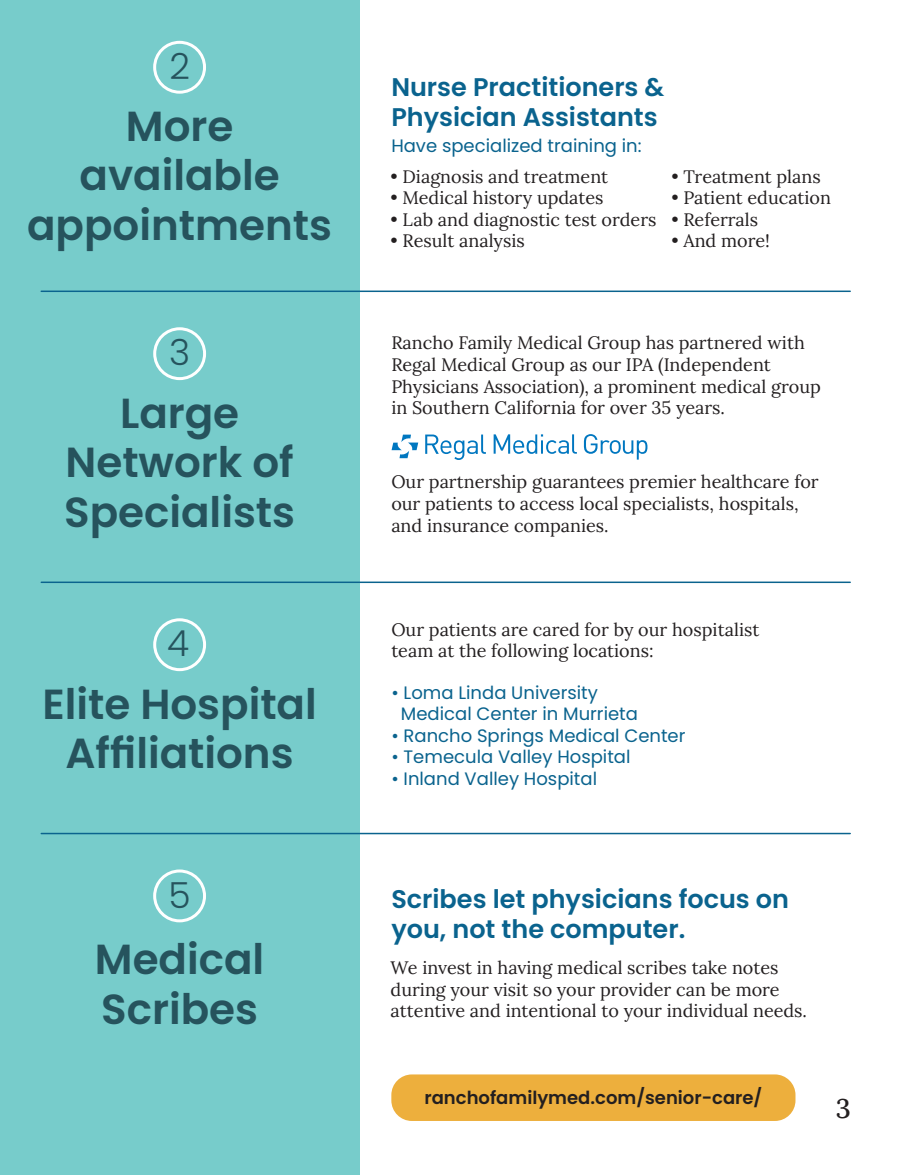
<style>
.page{position:relative;width:905px;height:1175px;background:#fff}
.page>*{position:absolute;margin:0;border:0;box-sizing:border-box;transform-origin:0 0}
.t1{font:600 42px/49.5px "Poppins";color:#26535d;text-align:center}
.t2{font:300 36px "Poppins";color:#26535d}
.t3{font:500 27px "Lora";color:#231f20}
.t4{font:600 25.5px/30.6px "Poppins";color:#0a638e}
.t5{font:18px/21.6px "Lora";color:#231f20}
.t6{font:18px "Poppins";color:#0a638e}
.t7{font:600 18px "Poppins";color:#231f20}
</style>
<div class="page">
<div style="left:0;top:0;width:359px;height:1174px;background:#77cccb"></div>
<div style="left:391px;top:1074px;width:404px;height:46px;background:#edaf3d;border-radius:21px"></div>
<svg style="left:391px;top:434px;width:256px;height:26px"></svg>
<div style="left:153px;top:41px;width:53px;height:53px;border:3px solid #fff;border-radius:50%"></div>
<div style="left:153px;top:327px;width:53px;height:53px;border:3px solid #fff;border-radius:50%"></div>
<div style="left:153px;top:618px;width:53px;height:53px;border:3px solid #fff;border-radius:50%"></div>
<div style="left:153px;top:869px;width:53px;height:53px;border:3px solid #fff;border-radius:50%"></div>
<hr style="left:41px;top:832px;width:809px;height:2px;background:#0a638e">
<hr style="left:41px;top:581px;width:809px;height:2px;background:#0a638e">
<hr style="left:41px;top:290px;width:809px;height:2px;background:#0a638e">
<p class="t2" style="left:169px;top:45px;width:22px">2</p>
<p class="t1" style="left:126px;top:101px;width:109px">More</p>
<p class="t1" style="left:27px;top:151px;width:306px">available appointments</p>
<p class="t2" style="left:169px;top:332px;width:23px">3</p>
<p class="t1" style="left:64px;top:388px;width:232px">Large<br>Network of<br>Specialists</p>
<p class="t2" style="left:167px;top:623px;width:24px">4</p>
<p class="t1" style="left:42px;top:679px;width:276px">Elite Hospital<br>Affiliations</p>
<p class="t2" style="left:168px;top:874px;width:24px">5</p>
<p class="t1" style="left:95px;top:935px;width:171px;text-align:left">Medical<br>Scribes</p>
<p class="t4" style="left:391px;top:72px;width:274px">Nurse Practitioners &amp;<br>Physician Assistants</p>
<p class="t6" style="left:391px;top:135px;width:252px">Have specialized training in:</p>
<p class="t5" style="left:390px;top:164px;width:219px">• Diagnosis and treatment</p>
<p class="t5" style="left:390px;top:186px;width:214px">• Medical history updates</p>
<p class="t5" style="left:390px;top:207px;width:267px">• Lab and diagnostic test orders</p>
<p class="t5" style="left:390px;top:229px;width:136px">• Result analysis</p>
<p class="t5" style="left:671px;top:164px;width:151px">• Treatment plans</p>
<p class="t5" style="left:671px;top:186px;width:161px">• Patient education</p>
<p class="t5" style="left:671px;top:207px;width:88px">• Referrals</p>
<p class="t5" style="left:671px;top:229px;width:100px">• And more!</p>
<p class="t5" style="left:391px;top:331px;width:431px">Rancho Family Medical Group has partnered with Regal Medical Group as our IPA (Independent Physicians Association), a prominent medical group in Southern California for over 35 years.</p>
<p class="t5" style="left:391px;top:470px;width:429px">Our partnership guarantees premier healthcare for our patients to access local specialists, hospitals, and insurance companies.</p>
<p class="t5" style="left:391px;top:617px;width:369px">Our patients are cared for by our hospitalist team at the following locations:</p>
<p class="t6" style="left:391px;top:682px;width:208px">• Loma Linda University</p>
<p class="t6" style="left:401px;top:703px;width:238px">Medical Center in Murrieta</p>
<p class="t6" style="left:391px;top:725px;width:295px">• Rancho Springs Medical Center</p>
<p class="t6" style="left:391px;top:746px;width:241px">• Temecula Valley Hospital</p>
<p class="t6" style="left:391px;top:768px;width:207px">• Inland Valley Hospital</p>
<p class="t4" style="left:391px;top:883px;width:399px">Scribes let physicians focus on you, not the computer.</p>
<p class="t5" style="left:390px;top:955px;width:418px">We invest in having medical scribes take notes during your visit so your provider can be more attentive and intentional to your individual needs.</p>
<p class="t7" style="left:424px;top:1086px;width:339px">ranchofamilymed.com/senior-care/</p>
<h3 class="t3" style="left:835px;top:1088px;width:17px">3</h3>
</div>
